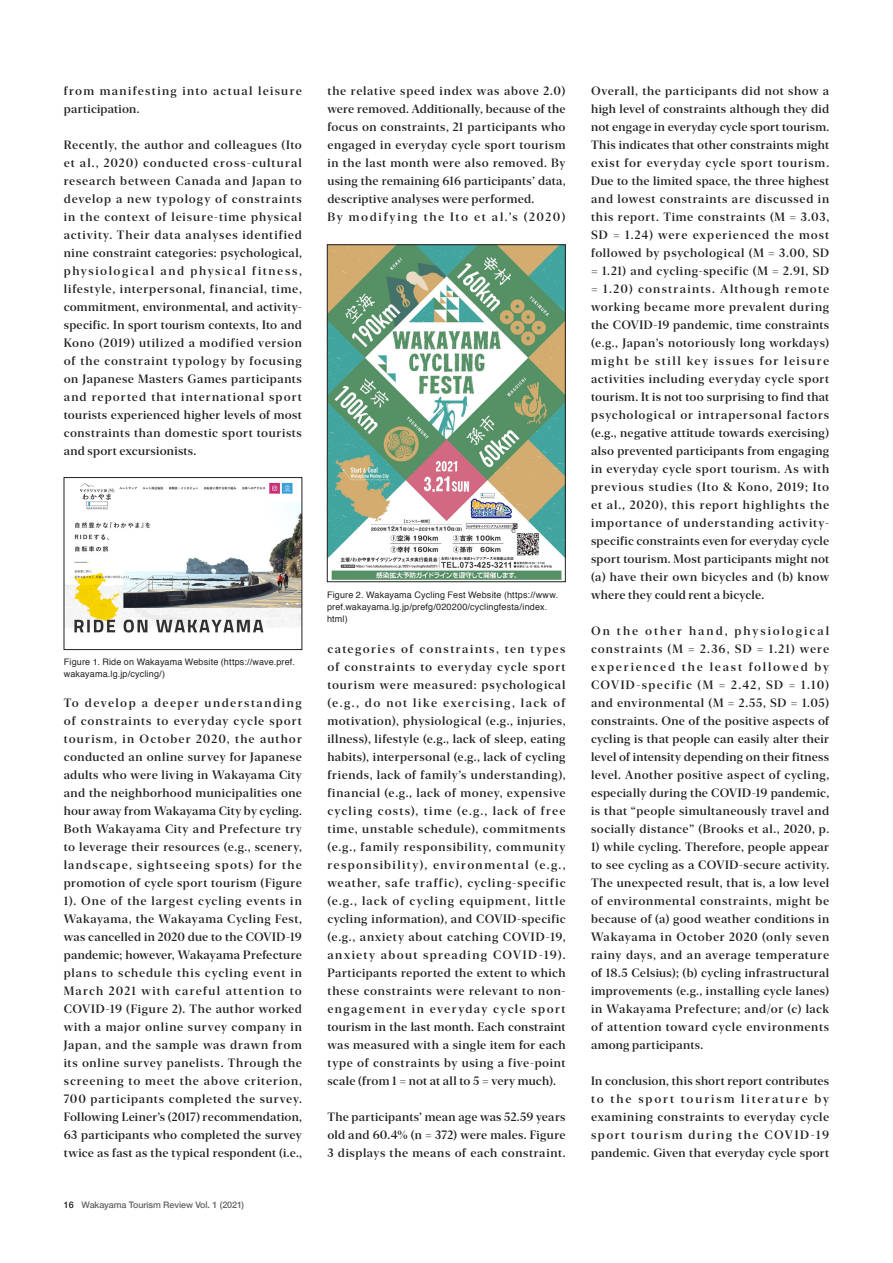
<style>
.page{position:relative;width:893px;height:1263px;background:#fff}
.page>*{position:absolute;margin:0;border:0;box-sizing:border-box;transform-origin:0 0}
.t1{font:12px/18px "New York";letter-spacing:.035em;color:#231f20;text-align:justify}
.t2{font:12px/18px "New York";letter-spacing:.095em;color:#231f20}
.t3{font:12px "New York";letter-spacing:.125em;color:#231f20}
.t4{font:9px/12px "Helvetica";letter-spacing:.02em;color:#231f20}
.t5{font:500 9px "Helvetica Neue";letter-spacing:-.01em;color:#636366}
.s1{color:#231f20}
</style>
<div class="page">
<img style="left:66px;top:482px;width:234px;height:166px">
<div style="left:64px;top:477px;width:238px;height:173px;border:1px solid #231f20"></div>
<img style="left:329px;top:246px;width:235px;height:334px">
<div style="left:327px;top:244px;width:239px;height:338px;border:1px solid #231f20"></div>
<p class="t2" style="left:64px;top:82px;width:240px">from manifesting into actual leisure participation.</p>
<p class="t1" style="left:64px;top:136px;width:240px">Recently, the author and colleagues (Ito et al., 2020) conducted cross-cultural research between Canada and Japan to develop a new typology of constraints in the context of leisure-time physical activity. Their data analyses identified nine constraint categories: psychological, physiological and physical fitness, lifestyle, interpersonal, financial, time, commitment, environmental, and activity&shy;specific. In sport tourism contexts, Ito and Kono (2019) utilized a modified version of the constraint typology by focusing on Japanese Masters Games participants and reported that international sport tourists experienced higher levels of most constraints than domestic sport tourists and sport excursionists.</p>
<p class="t4" style="left:64px;top:656px;width:233px">Figure 1. Ride on Wakayama Website (https://wave.pref. wakayama.lg.jp/cycling/)</p>
<p class="t1" style="left:64px;top:694px;width:240px">To develop a deeper understanding of constraints to everyday cycle sport tourism, in October 2020, the author conducted an online survey for Japanese adults who were living in Wakayama City and the neighborhood municipalities one hour away from Wakayama City by cycling.<br>Both Wakayama City and Prefecture try to leverage their resources (e.g., scenery, landscape, sightseeing spots) for the promotion of cycle sport tourism (Figure 1). One of the largest cycling events in Wakayama, the Wakayama Cycling Fest, was cancelled in 2020 due to the COVID-19 pandemic; however, Wakayama Prefecture plans to schedule this cycling event in March 2021 with careful attention to COVID-19 (Figure 2). The author worked with a major online survey company in Japan, and the sample was drawn from its online survey panelists. Through the screening to meet the above criterion, 700 participants completed the survey.<br>Following Leiner’s (2017) recommendation, 63 participants who completed the survey twice as fast as the typical respondent (i.e.,</p>
<p class="t5" style="left:64px;top:1198px;width:182px"><span class="s1">16</span> Wakayama Tourism Review Vol. 1 (2021)</p>
<p class="t1" style="left:327px;top:82px;width:240px">the relative speed index was above 2.0) were removed. Additionally, because of the focus on constraints, 21 participants who engaged in everyday cycle sport tourism in the last month were also removed. By using the remaining 616 participants’ data, descriptive analyses were performed.</p>
<p class="t3" style="left:327px;top:210px;width:240px">By modifying the Ito et al.’s (2020)</p>
<p class="t4" style="left:327px;top:589px;width:233px">Figure 2. Wakayama Cycling Fest Website (https://www. pref.wakayama.lg.jp/prefg/020200/cyclingfesta/index. html)</p>
<p class="t1" style="left:327px;top:640px;width:240px">categories of constraints, ten types of constraints to everyday cycle sport tourism were measured: psychological (e.g., do not like exercising, lack of motivation), physiological (e.g., injuries, illness), lifestyle (e.g., lack of sleep, eating habits), interpersonal (e.g., lack of cycling friends, lack of family’s understanding), financial (e.g., lack of money, expensive cycling costs), time (e.g., lack of free time, unstable schedule), commitments (e.g., family responsibility, community responsibility), environmental (e.g., weather, safe traffic), cycling-specific (e.g., lack of cycling equipment, little cycling information), and COVID-specific (e.g., anxiety about catching COVID-19, anxiety about spreading COVID-19).<br>Participants reported the extent to which these constraints were relevant to non&shy;engagement in everyday cycle sport tourism in the last month. Each constraint was measured with a single item for each type of constraints by using a five-point scale (from 1 = not at all to 5 = very much).</p>
<p class="t1" style="left:327px;top:1108px;width:240px">The participants’ mean age was 52.59 years old and 60.4% (n = 372) were males. Figure 3 displays the means of each constraint.</p>
<p class="t1" style="left:591px;top:82px;width:240px">Overall, the participants did not show a high level of constraints although they did not engage in everyday cycle sport tourism.<br>This indicates that other constraints might exist for everyday cycle sport tourism.<br>Due to the limited space, the three highest and lowest constraints are discussed in this report. Time constraints (M = 3.03, SD = 1.24) were experienced the most followed by psychological (M = 3.00, SD = 1.21) and cycling-specific (M = 2.91, SD = 1.20) constraints. Although remote working became more prevalent during the COVID-19 pandemic, time constraints (e.g., Japan’s notoriously long workdays) might be still key issues for leisure activities including everyday cycle sport tourism. It is not too surprising to find that psychological or intrapersonal factors (e.g., negative attitude towards exercising) also prevented participants from engaging in everyday cycle sport tourism. As with previous studies (Ito &amp; Kono, 2019; Ito et al., 2020), this report highlights the importance of understanding activity&shy;specific constraints even for everyday cycle sport tourism. Most participants might not (a) have their own bicycles and (b) know where they could rent a bicycle.</p>
<p class="t1" style="left:591px;top:622px;width:240px">On the other hand, physiological constraints (M = 2.36, SD = 1.21) were experienced the least followed by COVID-specific (M = 2.42, SD = 1.10) and environmental (M = 2.55, SD = 1.05) constraints. One of the positive aspects of cycling is that people can easily alter their level of intensity depending on their fitness level. Another positive aspect of cycling, especially during the COVID-19 pandemic, is that “people simultaneously travel and socially distance” (Brooks et al., 2020, p.</p>
<p class="t1" style="left:591px;top:838px;width:240px">1) while cycling. Therefore, people appear to see cycling as a COVID-secure activity.<br>The unexpected result, that is, a low level of environmental constraints, might be because of (a) good weather conditions in Wakayama in October 2020 (only seven rainy days, and an average temperature of 18.5 Celsius); (b) cycling infrastructural improvements (e.g., installing cycle lanes) in Wakayama Prefecture; and/or (c) lack of attention toward cycle environments among participants.</p>
<p class="t1" style="left:591px;top:1072px;width:240px">In conclusion, this short report contributes to the sport tourism literature by examining constraints to everyday cycle sport tourism during the COVID-19 pandemic. Given that everyday cycle sport</p>
</div>
